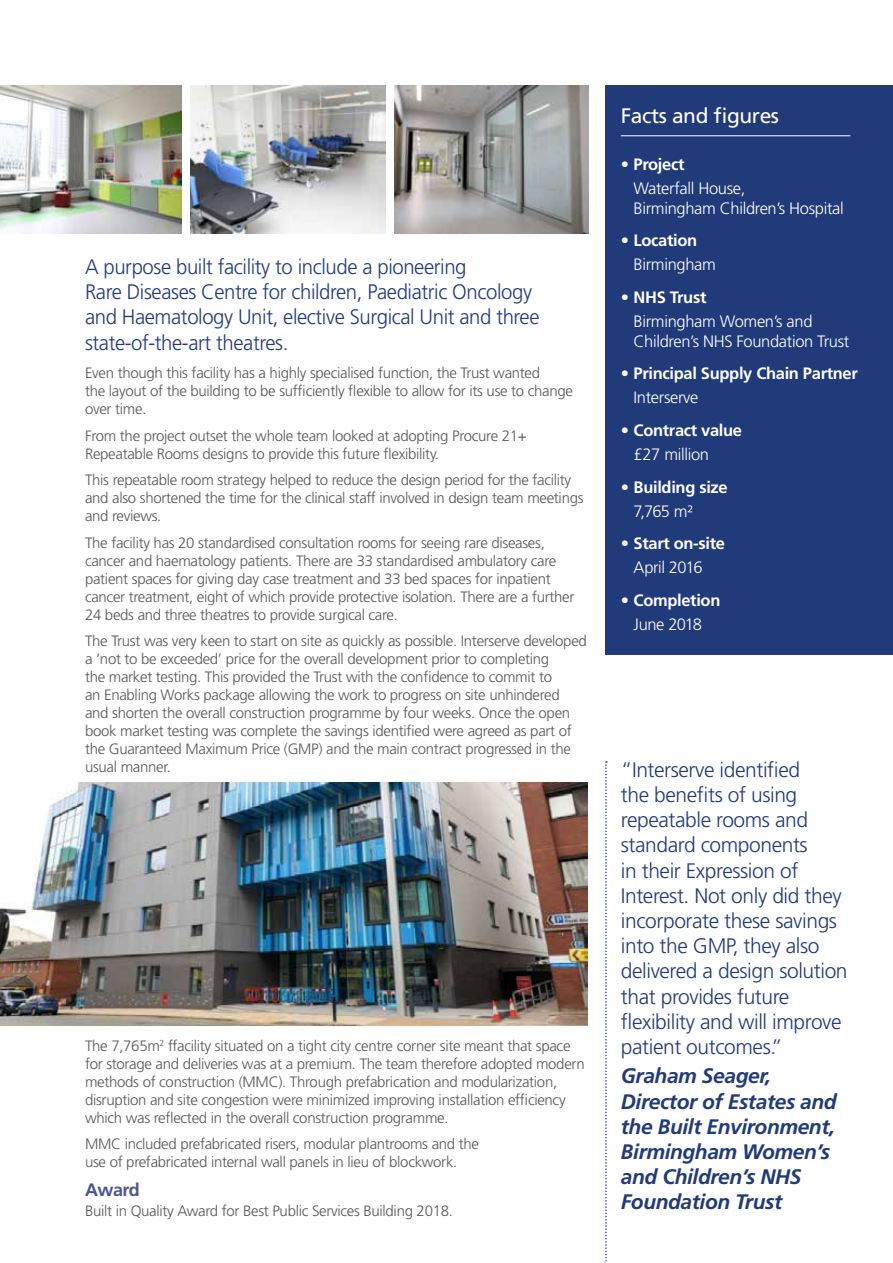
<style>
.page{position:relative;width:893px;height:1263px;background:#fff}
.page>*{position:absolute;margin:0;border:0;box-sizing:border-box;transform-origin:0 0}
.t1{font:300 21px/25.2px "Frutiger";letter-spacing:-.02em;color:#213a7a}
.t2{font:italic 700 21px/25.2px "Frutiger";letter-spacing:-.02em;color:#213a7a}
.t3{font:21px "Frutiger";letter-spacing:-.02em;color:#fff}
.t4{font:700 18px "Frutiger";letter-spacing:-.03em;color:#4c5690}
.t5{font:300 16.5px/19.8px "Frutiger";letter-spacing:-.02em;color:#fff}
.t6{font:700 16.5px "Frutiger";letter-spacing:-.02em;color:#fff}
.t7{font:300 16.5px "Frutiger";letter-spacing:-.04em;color:#fff}
.t8{font:300 15px/18px "Frutiger";letter-spacing:-.02em;color:#575756}
</style>
<div class="page">
<div style="left:606px;top:85px;width:287px;height:570px;background:#213a7a"></div>
<hr style="left:621px;top:135px;width:229px;height:1px;background:#fff">
<img style="left:394px;top:85px;width:195px;height:149px">
<img style="left:190px;top:85px;width:195px;height:149px">
<img style="left:0;top:85px;width:181px;height:149px">
<img style="left:0;top:783px;width:588px;height:242px">
<svg style="left:605px;top:761px;width:2px;height:501px"></svg>
<h1 class="t1" style="left:85px;top:254px;width:456px">A purpose built facility to include a pioneering<br>Rare Diseases Centre for children, Paediatric Oncology and Haematology Unit, elective Surgical Unit and three state-of-the-art theatres.</h1>
<p class="t8" style="left:85px;top:364px;width:489px">Even though this facility has a highly specialised function, the Trust wanted<br>the layout of the building to be sufficiently flexible to allow for its use to change over time.</p>
<p class="t8" style="left:85px;top:427px;width:443px">From the project outset the whole team looked at adopting Procure 21+<br>Repeatable Rooms designs to provide this future flexibility.</p>
<p class="t8" style="left:85px;top:471px;width:500px">This repeatable room strategy helped to reduce the design period for the facility and also shortened the time for the clinical staff involved in design team meetings and reviews.</p>
<p class="t8" style="left:85px;top:534px;width:491px">The facility has 20 standardised consultation rooms for seeing rare diseases, cancer and haematology patients. There are 33 standardised ambulatory care patient spaces for giving day case treatment and 33 bed spaces for inpatient cancer treatment, eight of which provide protective isolation. There are a further 24 beds and three theatres to provide surgical care.</p>
<p class="t8" style="left:85px;top:632px;width:503px">The Trust was very keen to start on site as quickly as possible. Interserve developed a ‘not to be exceeded’ price for the overall development prior to completing<br>the market testing. This provided the Trust with the confidence to commit to<br>an Enabling Works package allowing the work to progress on site unhindered and shorten the overall construction programme by four weeks. Once the open book market testing was complete the savings identified were agreed as part of the Guaranteed Maximum Price (GMP) and the main contract progressed in the usual manner.</p>
<p class="t8" style="left:85px;top:1037px;width:501px">The 7,765m<sup>2</sup> ffacility situated on a tight city centre corner site meant that space for storage and deliveries was at a premium. The team therefore adopted modern methods of construction (MMC). Through prefabrication and modularization, disruption and site congestion were minimized improving installation efficiency which was reflected in the overall construction programme.</p>
<p class="t8" style="left:85px;top:1135px;width:396px">MMC included prefabricated risers, modular plantrooms and the use of prefabricated internal wall panels in lieu of blockwork.</p>
<p class="t4" style="left:85px;top:1179px;width:56px">Award</p>
<p class="t8" style="left:85px;top:1202px;width:369px">Built in Quality Award for Best Public Services Building 2018.</p>
<h1 class="t3" style="left:621px;top:103px;width:160px">Facts and figures</h1>
<p class="t6" style="left:621px;top:154px;width:65px">• Project</p>
<p class="t5" style="left:634px;top:178px;width:212px">Waterfall House,<br>Birmingham Children’s Hospital</p>
<p class="t6" style="left:621px;top:231px;width:78px">• Location</p>
<p class="t5" style="left:634px;top:255px;width:84px">Birmingham</p>
<p class="t6" style="left:621px;top:287px;width:87px">• NHS Trust</p>
<p class="t5" style="left:634px;top:311px;width:217px">Birmingham Women’s and<br>Children’s NHS Foundation Trust</p>
<p class="t6" style="left:621px;top:364px;width:239px">• Principal Supply Chain Partner</p>
<p class="t5" style="left:634px;top:388px;width:66px">Interserve</p>
<p class="t6" style="left:621px;top:420px;width:123px">• Contract value</p>
<p class="t5" style="left:634px;top:444px;width:77px">£27 million</p>
<p class="t6" style="left:621px;top:477px;width:108px">• Building size</p>
<p class="t5" style="left:634px;top:501px;width:61px">7,765 m²</p>
<p class="t6" style="left:621px;top:534px;width:106px">• Start on-site</p>
<p class="t5" style="left:634px;top:557px;width:71px">April 2016</p>
<p class="t6" style="left:621px;top:590px;width:101px">• Completion</p>
<p class="t7" style="left:634px;top:615px;width:70px">June 2018</p>
<p class="t1" style="left:621px;top:757px;width:228px">“Interserve identified<br>the benefits of using repeatable rooms and standard components<br>in their Expression of<br>Interest. Not only did they incorporate these savings into the GMP, they also delivered a design solution that provides future flexibility and will improve patient outcomes.”</p>
<h1 class="t2" style="left:621px;top:1063px;width:217px">Graham Seager,<br>Director of Estates and the Built Environment,<br>Birmingham Women’s and Children’s NHS<br>Foundation Trust</h1>
</div>
